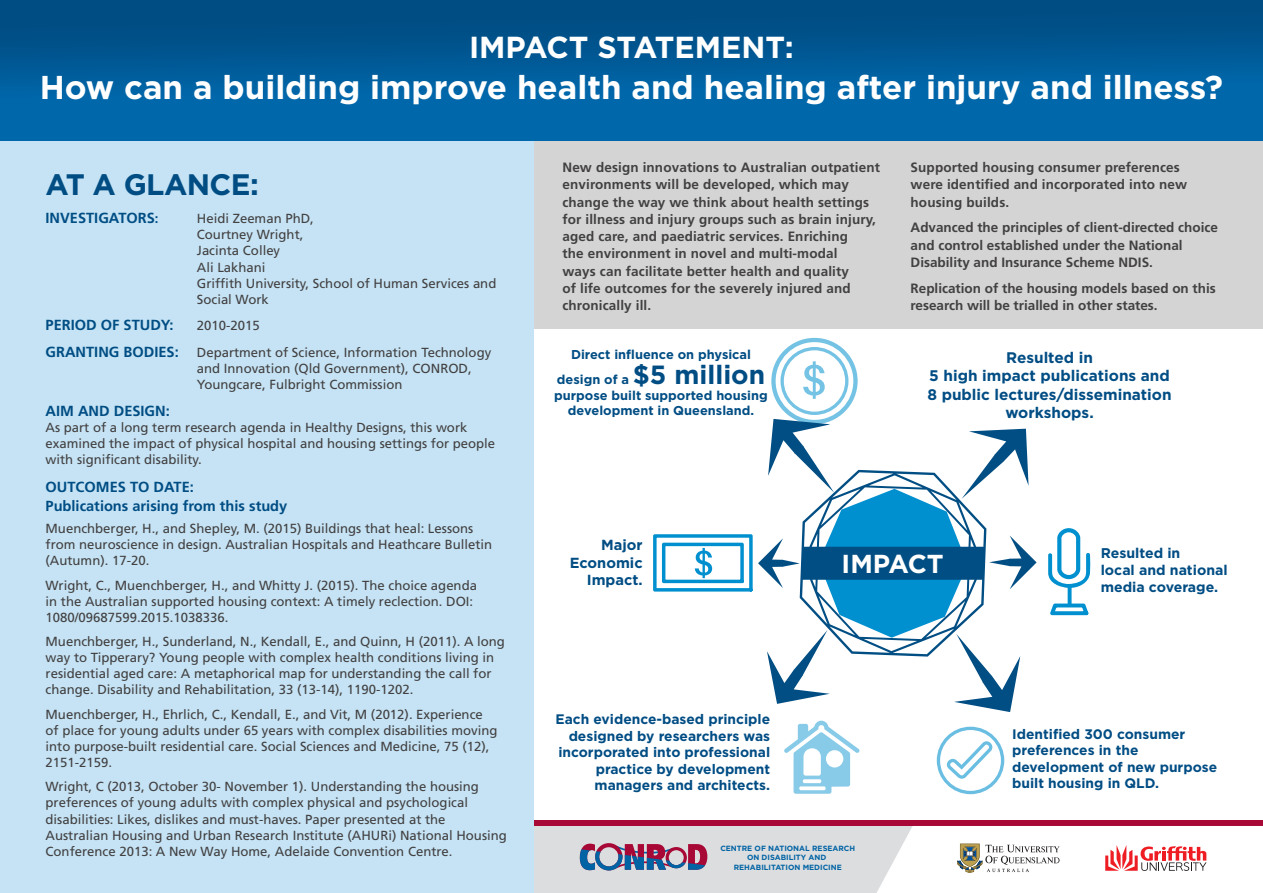
<style>
.page{position:relative;width:1263px;height:893px;background:#fff}
.page>*{position:absolute;margin:0;border:0;box-sizing:border-box;transform-origin:0 0}
.t1{font:700 33px "Gotham";color:#fff}
.t2{font:700 30.38px "Gotham";color:#fff}
.t3{font:700 29.62px "Gotham";letter-spacing:-.02em;color:#004d84}
.t4{font:700 25.95px "Gotham";color:#fff}
.t5{font:700 15.3px/18.4px "Gotham";color:#004d84;text-align:center}
.t6{font:700 14.62px/18.3px "Frutiger";color:#004d84}
.t7{font:700 14.62px/17.5px "Gotham";color:#004d84;text-align:right}
.t8{font:700 14.02px/16.9px "Gotham";color:#004d84}
.t9{font:700 13.8px/16.6px "Gotham";color:#004d84}
.t10{font:700 13.5px/17.2px "Frutiger";letter-spacing:.01em;color:#424041}
.t11{font:13.12px/16px "Frutiger";color:#424041}
.t12{font:700 12.83px/24.8px "Gotham";color:#004d84;text-align:center}
.t13{font:700 7.57px/9.1px "Gotham";color:#0063a4;text-align:center}
.s1{font-size:13.12px}
.s2{font-weight:700;font-size:14.62px;color:#004d84}
.s3{font-size:26.33px}
</style>
<div class="page">
<div style="left:523px;top:129px;width:740px;height:199px;background:#d4d4d5"></div>
<div style="left:531px;top:826px;width:577px;height:67px;background:#dcdddf"></div>
<div style="left:531px;top:820px;width:732px;height:6px;background:#a70835"></div>
<div style="left:0;top:117px;width:534px;height:776px;background:#c5e3f4"></div>
<div style="left:0;top:0;width:1263px;height:140px;background:linear-gradient(to bottom,#004b80,#006db3)"></div>
<svg style="left:784px;top:721px;width:75px;height:73px"></svg>
<svg style="left:937px;top:727px;width:65px;height:67px"></svg>
<svg style="left:1048px;top:528px;width:42px;height:88px"></svg>
<svg style="left:653px;top:338px;width:383px;height:374px"></svg>
<div style="left:546px;top:703px;width:234px;height:100px;background:#fff"></div>
<svg style="left:580px;top:843px;width:127px;height:28px"></svg>
<svg style="left:877px;top:826px;width:330px;height:67px"></svg>
<p class="t2" style="left:469px;top:27px;width:326px">IMPACT STATEMENT:</p>
<p class="t1" style="left:40px;top:65px;width:1185px">How can a building improve health and healing after injury and illness?</p>
<p class="t3" style="left:46px;top:165px;width:215px">AT A GLANCE:</p>
<p class="t6" style="left:46px;top:209px;width:114px">INVESTIGATORS<span class="s1">:</span></p>
<p class="t11" style="left:197px;top:211px;width:301px">Heidi Zeeman PhD,<br>Courtney Wright,<br>Jacinta Colley<br>Ali Lakhani<br>Griffith University, School of Human Services and<br>Social Work</p>
<p class="t6" style="left:46px;top:316px;width:129px">PERIOD OF STUDY:</p>
<p class="t11" style="left:197px;top:318px;width:64px">2010-2015</p>
<p class="t11" style="left:197px;top:344px;width:296px;text-indent:-151px"><span class="s2">GRANTING BODIES:</span> Department of Science, Information Technology and Innovation (Qld Government), CONROD,<br>Youngcare, Fulbright Commission</p>
<p class="t6" style="left:46px;top:401px;width:126px">AIM AND DESIGN:</p>
<p class="t11" style="left:46px;top:419px;width:451px">As part of a long term research agenda in Healthy Designs, this work examined the impact of physical hospital and housing settings for people with significant disability.</p>
<p class="t6" style="left:46px;top:478px;width:243px">OUTCOMES TO DATE:<br>Publications arising from this study</p>
<p class="t11" style="left:46px;top:520px;width:448px">Muenchberger, H., and Shepley, M. (2015) Buildings that heal: Lessons from neuroscience in design. Australian Hospitals and Heathcare Bulletin (Autumn). 17-20.</p>
<p class="t11" style="left:46px;top:577px;width:433px">Wright, C., Muenchberger, H., and Whitty J. (2015). The choice agenda in the Australian supported housing context: A timely reclection. DOI:<br>1080/09687599.2015.1038336.</p>
<p class="t11" style="left:46px;top:634px;width:461px">Muenchberger, H., Sunderland, N., Kendall, E., and Quinn, H (2011). A long way to Tipperary? Young people with complex health conditions living in residential aged care: A metaphorical map for understanding the call for change. Disability and Rehabilitation, 33 (13-14), 1190-1202.</p>
<p class="t11" style="left:46px;top:706px;width:453px">Muenchberger, H., Ehrlich, C., Kendall, E., and Vit, M (2012). Experience of place for young adults under 65 years with complex disabilities moving into purpose-built residential care. Social Sciences and Medicine, 75 (12), 2151-2159.</p>
<p class="t11" style="left:46px;top:779px;width:463px">Wright, C (2013, October 30- November 1). Understanding the housing preferences of young adults with complex physical and psychological disabilities: Likes, dislikes and must-haves. Paper presented at the Australian Housing and Urban Research Institute (AHURi) National Housing Conference 2013: A New Way Home, Adelaide Convention Centre.</p>
<p class="t10" style="left:562px;top:159px;width:319px">New design innovations to Australian outpatient environments will be developed, which may change the way we think about health settings for illness and injury groups such as brain injury, aged care, and paediatric services. Enriching<br>the environment in novel and multi-modal<br>ways can facilitate better health and quality<br>of life outcomes for the severely injured and chronically ill.</p>
<p class="t10" style="left:910px;top:159px;width:278px">Supported housing consumer preferences were identified and incorporated into new housing builds.</p>
<p class="t10" style="left:910px;top:219px;width:309px">Advanced the principles of client-directed choice and control established under the National<br>Disability and Insurance Scheme NDIS.</p>
<p class="t10" style="left:910px;top:279px;width:307px">Replication of the housing models based on this research will be trialled in other states.</p>
<p class="t12" style="left:557px;top:342px;width:210px">Direct influence on physical design of a <span class="s3">$5 million</span></p>
<p class="t12" style="left:554px;top:387px;width:215px;line-height:15.4px">purpose built supported housing development in Queensland.</p>
<p class="t5" style="left:927px;top:348px;width:246px">Resulted in<br>5 high impact publications and<br>8 public lectures/dissemination</p>
<p class="t5" style="left:1005px;top:403px;width:90px">workshops.</p>
<p class="t7" style="left:570px;top:536px;width:74px">Major<br>Economic<br>Impact.</p>
<p class="t8" style="left:1101px;top:544px;width:81px">Resulted in</p>
<p class="t4" style="left:842px;top:546px;width:104px">IMPACT</p>
<p class="t8" style="left:1101px;top:561px;width:128px">local and national media coverage.</p>
<p class="t9" style="left:555px;top:711px;width:216px;text-align:right">Each evidence-based principle designed by researchers was incorporated into professional practice by development managers and architects.</p>
<p class="t13" style="left:720px;top:844px;width:136px">CENTRE OF NATIONAL RESEARCH<br>ON DISABILITY AND<br>REHABILITATION MEDICINE</p>
<p class="t9" style="left:1012px;top:725px;width:175px">Identified 300 consumer</p>
<p class="t9" style="left:1012px;top:742px;width:207px">preferences in the development of new purpose built housing in QLD.</p>
</div>
